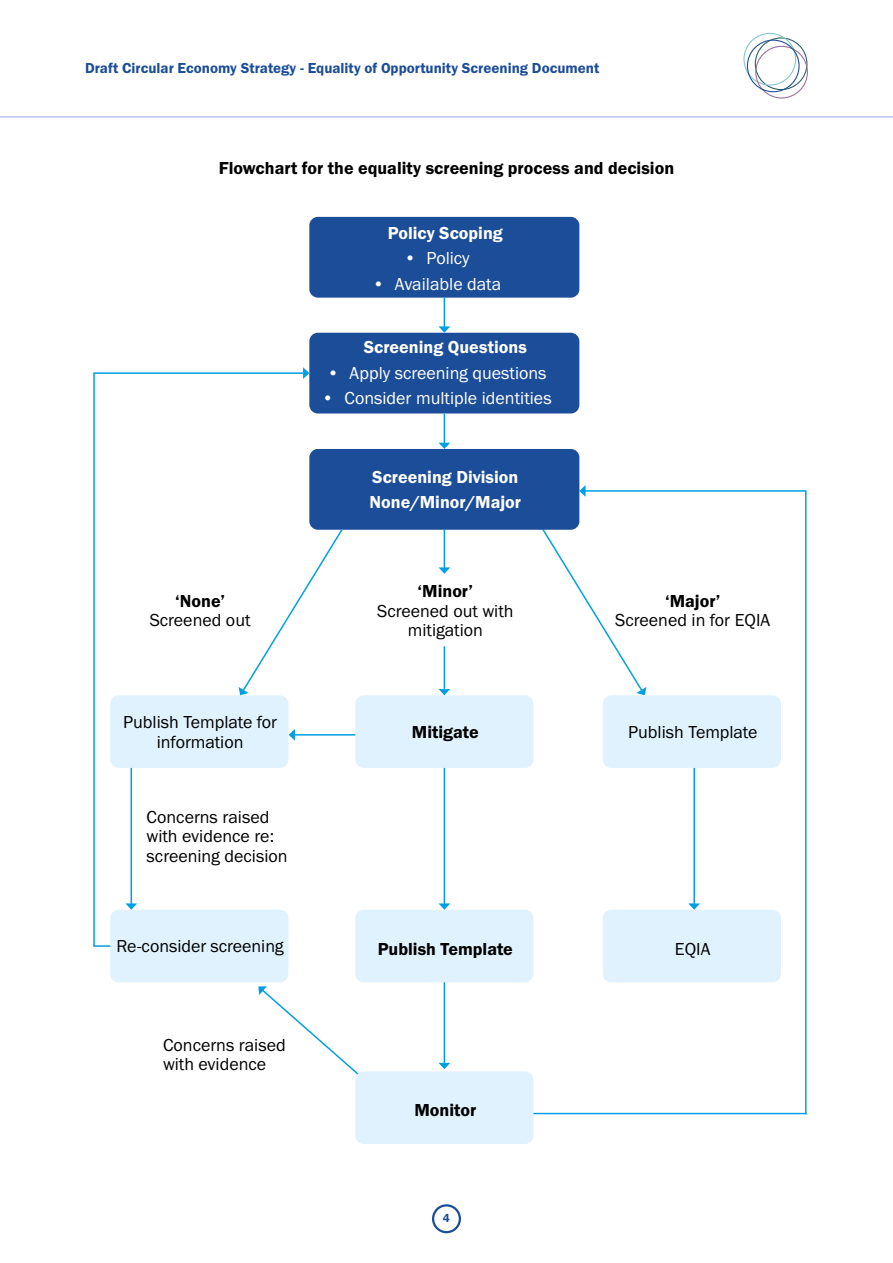
<style>
.page{position:relative;width:893px;height:1263px;background:#fff}
.page>*{position:absolute;margin:0;border:0;box-sizing:border-box;transform-origin:0 0}
.P_-_Bullets__No_Shad{font:18px/19.5px "Franklin Gothic URW Boo";color:#000;text-align:center}
.P_-_Bullets__No_Shad-2{font:18px "Franklin Gothic URW Boo";color:#fff}
.P_-_Bodytext{font:18px "Franklin Gothic URW Dem";color:#fff}
.P_-_Bodytext-2{font:18px "Franklin Gothic URW Dem";color:#000}
.P_-_Bullets__No_Shad-3{font:18px "Franklin Gothic URW Dem";color:#000}
.t1{font:15px "Franklin Gothic URW Dem";color:#1c4d98}
.t2{font:12px "Franklin Gothic URW Dem";color:#1c4d98}
</style>
<div class="page">
<div style="left:755px;top:37px;width:52px;height:53px;border:1px solid #2e6062;border-radius:50%"></div>
<div style="left:743px;top:33px;width:53px;height:53px;border:1px solid #89c5cf;border-radius:50%"></div>
<div style="left:755px;top:46px;width:53px;height:53px;border:1px solid #9872a0;border-radius:50%"></div>
<div style="left:747px;top:40px;width:53px;height:52px;border:1px solid #1e4e98;border-radius:50%"></div>
<hr style="left:0;top:116px;width:893px;height:1px;background:#98b5e0">
<svg style="left:542px;top:528px;width:104px;height:167px"></svg>
<svg style="left:258px;top:986px;width:100px;height:88px"></svg>
<hr style="left:444px;top:976px;width:1px;height:87px;background:#009fe3">
<svg style="left:438px;top:1063px;width:12px;height:6px"></svg>
<hr style="left:294px;top:734px;width:63px;height:2px;background:#009fe3">
<svg style="left:289px;top:729px;width:6px;height:12px"></svg>
<hr style="left:93px;top:372px;width:211px;height:2px;background:#009fe3">
<svg style="left:303px;top:367px;width:6px;height:12px"></svg>
<hr style="left:585px;top:490px;width:221px;height:2px;background:#009fe3">
<svg style="left:579px;top:485px;width:7px;height:12px"></svg>
<hr style="left:93px;top:945px;width:112px;height:2px;background:#009fe3">
<hr style="left:521px;top:1113px;width:285px;height:1px;background:#009fe3">
<div style="left:309px;top:217px;width:270px;height:81px;background:#1c4d98;border-radius:9px"></div>
<div style="left:309px;top:333px;width:270px;height:80px;background:#1c4d98;border-radius:9px"></div>
<div style="left:309px;top:449px;width:270px;height:81px;background:#1c4d98;border-radius:9px"></div>
<div style="left:110px;top:695px;width:178px;height:73px;background:#dff2fd;border-radius:9px"></div>
<div style="left:110px;top:910px;width:178px;height:72px;background:#dff2fd;border-radius:9px"></div>
<div style="left:355px;top:910px;width:178px;height:72px;background:#dff2fd;border-radius:9px"></div>
<div style="left:355px;top:1071px;width:178px;height:73px;background:#dff2fd;border-radius:9px"></div>
<div style="left:603px;top:910px;width:178px;height:72px;background:#dff2fd;border-radius:9px"></div>
<div style="left:355px;top:695px;width:178px;height:73px;background:#dff2fd;border-radius:9px"></div>
<div style="left:603px;top:695px;width:178px;height:73px;background:#dff2fd;border-radius:9px"></div>
<hr style="left:444px;top:413px;width:1px;height:30px;background:#009fe3">
<svg style="left:439px;top:443px;width:11px;height:6px"></svg>
<hr style="left:444px;top:530px;width:1px;height:38px;background:#009fe3">
<svg style="left:438px;top:567px;width:12px;height:7px"></svg>
<hr style="left:444px;top:646px;width:1px;height:44px;background:#009fe3">
<svg style="left:438px;top:689px;width:12px;height:6px"></svg>
<hr style="left:444px;top:768px;width:1px;height:136px;background:#009fe3">
<svg style="left:438px;top:903px;width:12px;height:7px"></svg>
<hr style="left:693px;top:768px;width:2px;height:136px;background:#009fe3">
<svg style="left:688px;top:903px;width:12px;height:7px"></svg>
<hr style="left:131px;top:768px;width:1px;height:136px;background:#009fe3">
<svg style="left:125px;top:903px;width:12px;height:7px"></svg>
<hr style="left:93px;top:373px;width:2px;height:573px;background:#009fe3">
<hr style="left:805px;top:490px;width:1px;height:624px;background:#009fe3">
<hr style="left:444px;top:297px;width:1px;height:30px;background:#009fe3">
<svg style="left:438px;top:326px;width:12px;height:7px"></svg>
<svg style="left:239px;top:527px;width:105px;height:168px"></svg>
<div style="left:432px;top:1204px;width:29px;height:29px;border:2px solid #1c4d98;border-radius:50%"></div>
<p class="t1" style="left:85px;top:59px;width:516px">Draft Circular Economy Strategy - Equality of Opportunity Screening Document</p>
<p class="P_-_Bodytext-2" style="left:219px;top:156px;width:457px">Flowchart for the equality screening process and decision</p>
<p class="P_-_Bodytext" style="left:388px;top:221px;width:117px">Policy Scoping</p>
<p class="P_-_Bullets__No_Shad-2" style="left:404px;top:247px;width:67px">• Policy</p>
<p class="P_-_Bullets__No_Shad-2" style="left:372px;top:272px;width:130px">• Available data</p>
<p class="P_-_Bodytext" style="left:364px;top:336px;width:165px">Screening Questions</p>
<p class="P_-_Bullets__No_Shad-2" style="left:327px;top:362px;width:221px">• Apply screening questions</p>
<p class="P_-_Bullets__No_Shad-2" style="left:322px;top:387px;width:231px">• Consider multiple identities</p>
<p class="P_-_Bodytext-2" style="left:175px;top:590px;width:51px">‘None’</p>
<p class="P_-_Bullets__No_Shad" style="left:150px;top:610px;width:102px">Screened out</p>
<p class="P_-_Bodytext" style="left:372px;top:466px;width:148px">Screening Division</p>
<p class="P_-_Bodytext" style="left:370px;top:491px;width:153px">None/Minor/Major</p>
<p class="P_-_Bullets__No_Shad-3" style="left:418px;top:580px;width:57px">‘Minor’</p>
<p class="P_-_Bullets__No_Shad" style="left:377px;top:600px;width:138px">Screened out with mitigation</p>
<p class="P_-_Bullets__No_Shad-3" style="left:665px;top:590px;width:57px">‘Major’</p>
<p class="P_-_Bullets__No_Shad" style="left:615px;top:610px;width:157px">Screened in for EQIA</p>
<p class="P_-_Bullets__No_Shad" style="left:123px;top:712px;width:156px">Publish Template for information</p>
<p class="P_-_Bullets__No_Shad-3" style="left:412px;top:721px;width:68px">Mitigate</p>
<p class="P_-_Bullets__No_Shad" style="left:628px;top:722px;width:131px">Publish Template</p>
<p class="P_-_Bullets__No_Shad" style="left:147px;top:807px;width:143px;text-align:left">Concerns raised with evidence re: screening decision</p>
<p class="P_-_Bullets__No_Shad" style="left:117px;top:936px;width:169px">Re-consider screening</p>
<p class="P_-_Bullets__No_Shad-3" style="left:378px;top:937px;width:137px">Publish Template</p>
<p class="P_-_Bullets__No_Shad" style="left:163px;top:1034px;width:124px;text-align:left">Concerns raised with evidence</p>
<p class="P_-_Bullets__No_Shad-3" style="left:414px;top:1099px;width:63px">Monitor</p>
<p class="t2" style="left:443px;top:1211px;width:9px">4</p>
<p class="P_-_Bullets__No_Shad" style="left:675px;top:938px;width:37px">EQIA</p>
</div>
